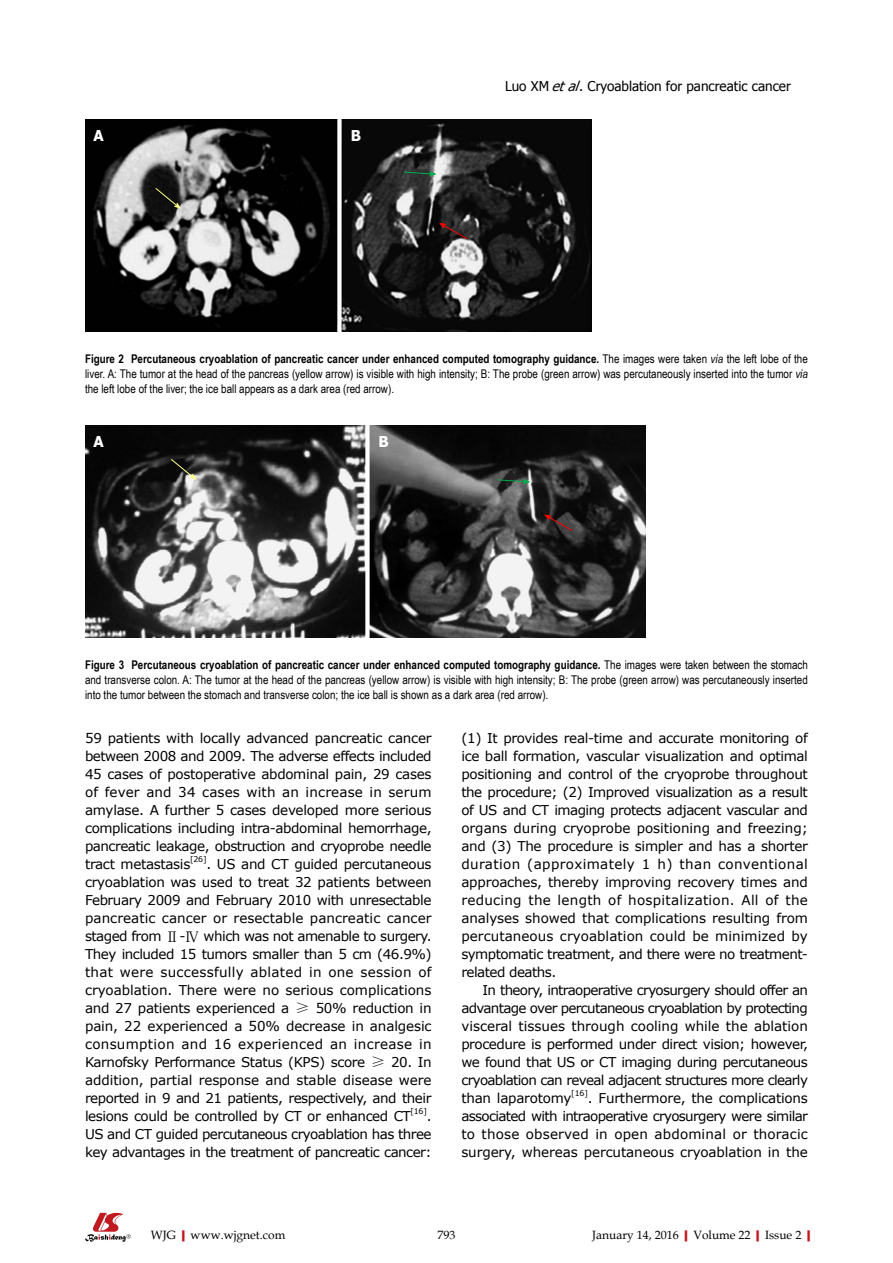
<style>
.page{position:relative;width:893px;height:1263px;background:#fff}
.page>*{position:absolute;margin:0;border:0;box-sizing:border-box;transform-origin:0 0}
.t1{font:700 15px "Tahoma";color:#fff}
.t2{font:13.5px/18px "Verdana";letter-spacing:-.03em;color:#000;text-align:justify}
.t3{font:13.5px "Verdana";letter-spacing:-.05em;color:#000}
.t4{font:13.5px "Verdana";color:#000}
.t5{font:13.5px "Verdana";letter-spacing:-.01em;color:#000}
.t6{font:13.5px "Verdana";letter-spacing:.02em;color:#000}
.t7{font:13.5px "Verdana";letter-spacing:.005em;color:#000}
.t8{font:13.5px "Verdana";letter-spacing:.025em;color:#000}
.t9{font:13.5px "Tahoma";color:#000}
.t10{font:12px/15px "Arial Narrow";color:#000;text-align:justify}
.t11{font:12px "Book Antiqua";color:#000}
.t12{font:7.8px "Verdana";color:#000}
.s1{font-style:italic}
.s2{font-weight:700}
.s3{font-family:"Koz Min Pro";font-size:14.25px}
.s4{font-family:"Sim Sun";font-size:14.25px}
.s5{font-weight:700;color:#c01920}
</style>
<div class="page">
<svg style="left:85px;top:1213px;width:46px;height:29px"></svg>
<img style="left:342px;top:119px;width:249px;height:213px">
<img style="left:85px;top:119px;width:252px;height:213px">
<svg style="left:155px;top:188px;width:25px;height:21px"></svg>
<svg style="left:403px;top:171px;width:33px;height:5px"></svg>
<svg style="left:440px;top:223px;width:28px;height:16px"></svg>
<img style="left:370px;top:425px;width:275px;height:213px">
<img style="left:85px;top:425px;width:280px;height:213px">
<svg style="left:171px;top:459px;width:25px;height:21px"></svg>
<svg style="left:497px;top:479px;width:32px;height:5px"></svg>
<svg style="left:545px;top:515px;width:28px;height:16px"></svg>
<p class="t1" style="left:94px;top:125px;width:12px">A</p>
<p class="t1" style="left:351px;top:125px;width:12px">B</p>
<p class="t9" style="left:505px;top:77px;width:287px">Luo XM <span class="s1">etal</span>. Cryoablation for pancreatic cancer</p>
<p class="t10" style="left:85px;top:351px;width:724px"><span class="s2">Figure 2 Percutaneous cryoablation of pancreatic cancer under enhanced computed tomography guidance.</span> The images were taken <span class="s1">via</span> the left lobe of the liver. A: The tumor at the head of the pancreas (yellow arrow) is visible with high intensity; B: The probe (green arrow) was percutaneously inserted into the tumor <span class="s1">via </span>the left lobe of the liver; the ice ball appears as a dark area (red arrow).</p>
<p class="t1" style="left:94px;top:431px;width:12px">A</p>
<p class="t1" style="left:378px;top:431px;width:12px">B</p>
<p class="t10" style="left:85px;top:657px;width:724px"><span class="s2">Figure 3 Percutaneous cryoablation of pancreatic cancer under enhanced computed tomography guidance.</span> The images were taken between the stomach and transverse colon. A: The tumor at the head of the pancreas (yellow arrow) is visible with high intensity; B: The probe (green arrow) was percutaneously inserted into the tumor between the stomach and transverse colon; the ice ball is shown as a dark area (red arrow).</p>
<p class="t2" style="left:85px;top:728px;width:348px">59 patients with locally advanced pancreatic cancer between 2008 and 2009. The adverse effects included 45 cases of postoperative abdominal pain, 29 cases of fever and 34 cases with an increase in serum amylase. A further 5 cases developed more serious complications including intra-abdominal hemorrhage, pancreatic leakage, obstruction and cryoprobe needle tract metastasis</p>
<p class="t12" style="left:190px;top:854px;width:18px">[26]</p>
<p class="t2" style="left:85px;top:854px;width:348px;text-indent:121px">. US and CT guided percutaneous cryoablation was used to treat 32 patients between February 2009 and February 2010 with unresectable pancreatic cancer or resectable pancreatic cancer staged from <span class="s3">Ⅱ</span>-<span class="s3">Ⅳ</span> which was not amenable to surgery.<br>They included 15 tumors smaller than 5 cm (46.9%) that were successfully ablated in one session of cryoablation. There were no serious complications and 27 patients experienced a <span class="s4">≥</span> 50% reduction in pain, 22 experienced a 50% decrease in analgesic consumption and 16 experienced an increase in Karnofsky Performance Status (KPS) score <span class="s4">≥</span> 20. In addition, partial response and stable disease were reported in 9 and 21 patients, respectively, and their lesions could be controlled by CT or enhanced CT</p>
<p class="t12" style="left:411px;top:1106px;width:18px">[16]</p>
<p class="t2" style="left:85px;top:1106px;width:348px;text-indent:342px">.<br>US and CT guided percutaneous cryoablation has three key advantages in the treatment of pancreatic cancer:</p>
<p class="t2" style="left:461px;top:728px;width:348px">(1) It provides real-time and accurate monitoring of</p>
<p class="t2" style="left:461px;top:746px;width:348px">ice ball formation, vascular visualization and optimal</p>
<p class="t2" style="left:461px;top:764px;width:348px">positioning and control of the cryoprobe throughout</p>
<p class="t2" style="left:461px;top:782px;width:348px">the procedure; (2) Improved visualization as a result</p>
<p class="t2" style="left:461px;top:800px;width:348px">of US and CT imaging protects adjacent vascular and</p>
<p class="t4" style="left:461px;top:819px;width:348px">organs during cryoprobe positioning and freezing;</p>
<p class="t2" style="left:461px;top:836px;width:348px">and (3) The procedure is simpler and has a shorter</p>
<p class="t8" style="left:461px;top:855px;width:348px">duration (approximately 1 h) than conventional</p>
<p class="t2" style="left:461px;top:872px;width:348px">approaches, thereby improving recovery times and</p>
<p class="t6" style="left:461px;top:891px;width:348px">reducing the length of hospitalization. All of the</p>
<p class="t5" style="left:461px;top:909px;width:348px">analyses showed that complications resulting from</p>
<p class="t7" style="left:461px;top:927px;width:348px">percutaneous cryoablation could be minimized by</p>
<p class="t2" style="left:461px;top:944px;width:348px">symptomatic treatment, and there were no treatment-</p>
<p class="t2" style="left:461px;top:962px;width:96px">related deaths.</p>
<p class="t3" style="left:483px;top:981px;width:327px">In theory, intraoperative cryosurgery should offer an</p>
<p class="t3" style="left:461px;top:999px;width:348px">advantage over percutaneous cryoablation by protecting</p>
<p class="t4" style="left:461px;top:1017px;width:348px">visceral tissues through cooling while the ablation</p>
<p class="t2" style="left:461px;top:1034px;width:348px">procedure is performed under direct vision; however,</p>
<p class="t2" style="left:461px;top:1052px;width:348px">we found that US or CT imaging during percutaneous</p>
<p class="t3" style="left:461px;top:1071px;width:348px">cryoablation can reveal adjacent structures more clearly</p>
<p class="t2" style="left:461px;top:1088px;width:112px">than laparotomy</p>
<p class="t12" style="left:571px;top:1088px;width:18px">[16]</p>
<p class="t2" style="left:461px;top:1088px;width:348px;text-indent:127px">. Furthermore, the complications associated with intraoperative cryosurgery were similar to those observed in open abdominal or thoracic surgery, whereas percutaneous cryoablation in the</p>
<p class="t11" style="left:151px;top:1226px;width:136px">WJG<span class="s5">|</span>www.wjgnet.com</p>
<p class="t11" style="left:437px;top:1226px;width:19px">793</p>
<p class="t11" style="left:592px;top:1226px;width:225px">January 14, 2016<span class="s5">|</span>Volume 22<span class="s5">|</span>Issue 2<span class="s5">|</span></p>
</div>
